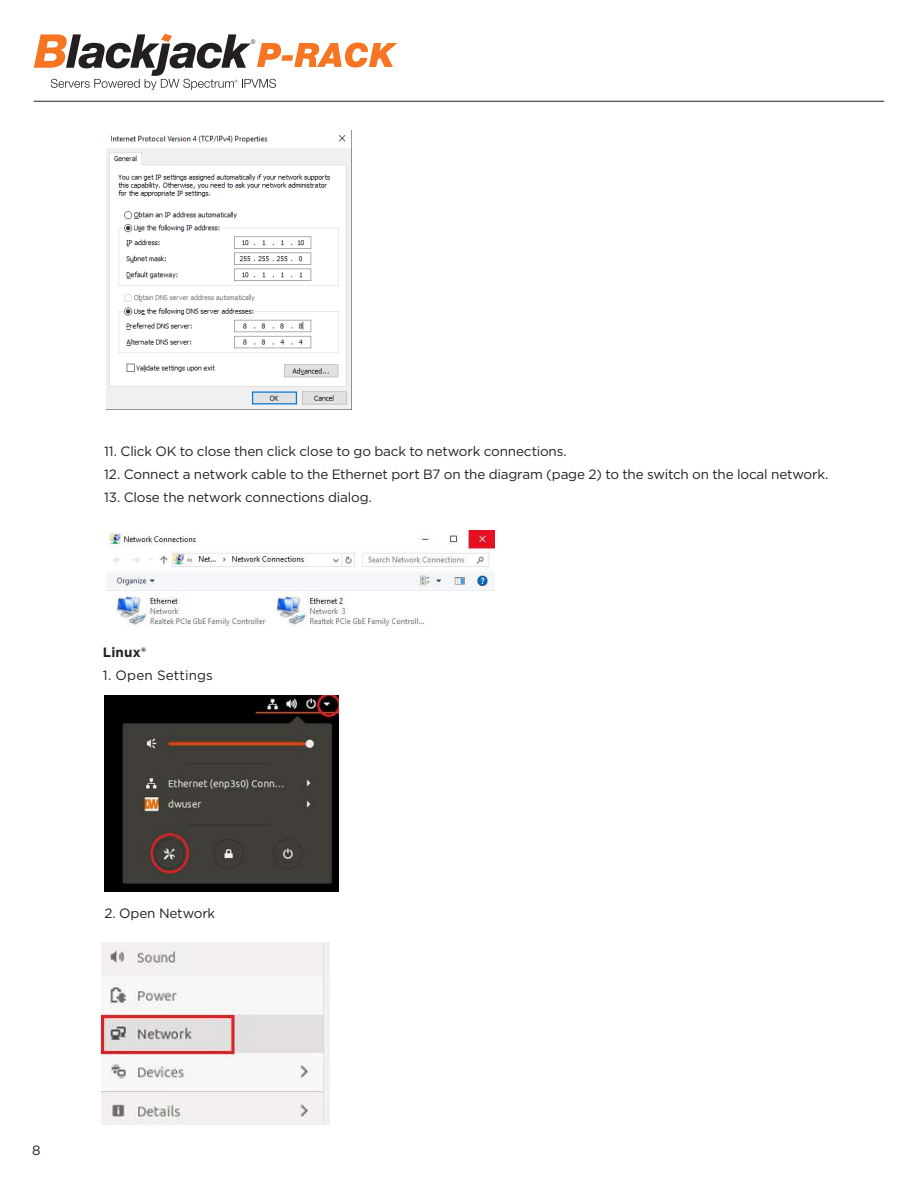
<style>
.page{position:relative;width:918px;height:1188px;background:#fff}
.page>*{position:absolute;margin:0;border:0;box-sizing:border-box;transform-origin:0 0}
.t1{font:13.5px "Gotham";letter-spacing:-.015em;color:#231f20}
.t2{font:13.5px "Gotham";letter-spacing:.015em;color:#231f20}
.t3{font:700 13.5px "Gotham";letter-spacing:.01em;color:#231f20}
.t4{font:9.9px "Arial";letter-spacing:.01em;color:#000}
</style>
<div class="page">
<hr style="left:34px;top:101px;width:850px;height:1px;background:#231f20">
<svg style="left:34px;top:34px;width:363px;height:56px"></svg>
<img style="left:106px;top:531px;width:389px;height:96px">
<img style="left:106px;top:131px;width:246px;height:278px">
<img style="left:104px;top:695px;width:235px;height:197px">
<img style="left:101px;top:942px;width:229px;height:183px">
<p class="t1" style="left:104px;top:442px;width:464px">11. Click OK to close then click close to go back to network connections.</p>
<p class="t1" style="left:104px;top:466px;width:726px">12. Connect a network cable to the Ethernet port B7 on the diagram (page 2) to the switch on the local network.</p>
<p class="t1" style="left:104px;top:489px;width:269px">13. Close the network connections dialog.</p>
<p class="t4" style="left:106px;top:444px;width:439px">13. Close the Network Connections by clicking X on the upper right corner of Network Connections.</p>
<p class="t3" style="left:103px;top:643px;width:45px">Linux®</p>
<p class="t2" style="left:103px;top:667px;width:112px">1. Open Settings</p>
<p class="t1" style="left:104px;top:905px;width:112px">2. Open Network</p>
<p class="t1" style="left:32px;top:1142px;width:10px">8</p>
</div>
